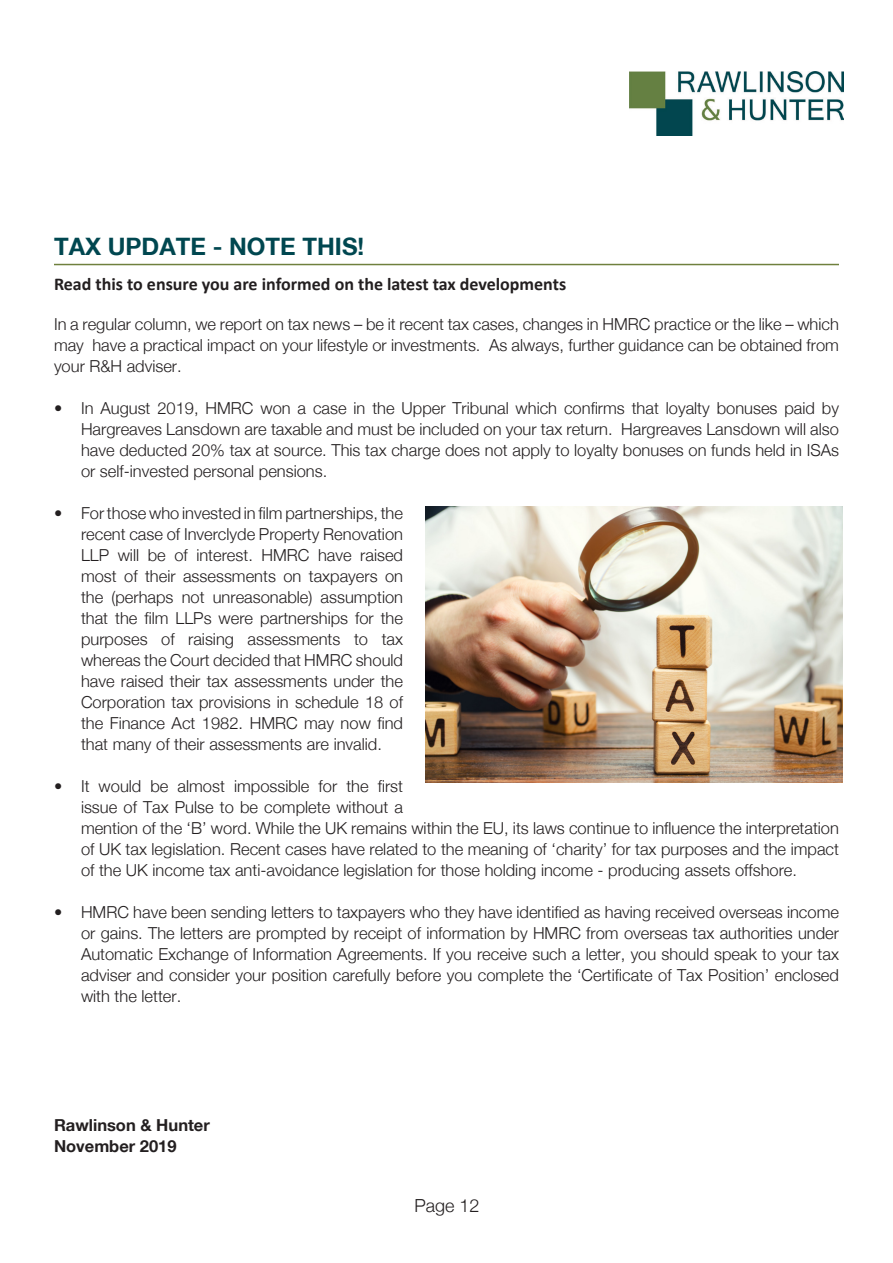
<style>
.page{position:relative;width:893px;height:1263px;background:#fff}
.page>*{position:absolute;margin:0;border:0;box-sizing:border-box;transform-origin:0 0}
.t1{font:700 24px "Helvetica Neue LT";color:#004750}
.Subheading{font:700 18px "Calibri";color:#231f20}
.t2{font:300 18px "Helvetica Neue LT";color:#231f20}
.Text{font:300 16.5px/21px "Helvetica Neue LT";color:#231f20;text-align:justify}
.Text-2{font:700 16.5px "Helvetica Neue LT";color:#231f20}
</style>
<div class="page">
<img style="left:629px;top:72px;width:215px;height:64px">
<hr style="left:54px;top:264px;width:785px;height:1px;background:#6f803d">
<img style="left:425px;top:506px;width:418px;height:276px">
<p class="t1" style="left:54px;top:232px;width:312px">TAX UPDATE - NOTE THIS!</p>
<p class="Subheading" style="left:54px;top:271px;width:514px">Read this to ensure you are informed on the latest tax developments</p>
<p class="Text" style="left:54px;top:313px;width:786px">In a regular column, we report on tax news – be it recent tax cases, changes in HMRC practice or the like – which may have a practical impact on your lifestyle or investments. As always, further guidance can be obtained from your R&amp;H adviser.</p>
<p class="Text" style="left:81px;top:397px;width:760px;text-indent:-27px">• In August 2019, HMRC won a case in the Upper Tribunal which confirms that loyalty bonuses paid by Hargreaves Lansdown are taxable and must be included on your tax return. Hargreaves Lansdown will also have deducted 20% tax at source. This tax charge does not apply to loyalty bonuses on funds held in ISAs or self-invested personal pensions.</p>
<p class="Text" style="left:81px;top:502px;width:324px;text-indent:-27px">• For those who invested in film partnerships, the recent case of Inverclyde Property Renovation LLP will be of interest. HMRC have raised most of their assessments on taxpayers on the (perhaps not unreasonable) assumption that the film LLPs were partnerships for the purposes of raising assessments to tax whereas the Court decided that HMRC should have raised their tax assessments under the Corporation tax provisions in schedule 18 of the Finance Act 1982. HMRC may now find that many of their assessments are invalid.</p>
<p class="Text" style="left:81px;top:775px;width:759px;text-align:left;text-indent:-27px">• It would be almost impossible for the first<br>issue of Tax Pulse to be complete without a<br>mention of the ‘B’ word. While the UK remains within the EU, its laws continue to influence the interpretation of UK tax legislation. Recent cases have related to the meaning of ‘charity’ for tax purposes and the impact of the UK income tax anti-avoidance legislation for those holding income - producing assets offshore.</p>
<p class="Text" style="left:81px;top:901px;width:759px;text-indent:-27px">• HMRC have been sending letters to taxpayers who they have identified as having received overseas income or gains. The letters are prompted by receipt of information by HMRC from overseas tax authorities under Automatic Exchange of Information Agreements. If you receive such a letter, you should speak to your tax adviser and consider your position carefully before you complete the ‘Certificate of Tax Position’ enclosed with the letter.</p>
<p class="Text-2" style="left:54px;top:1114px;width:157px">Rawlinson &amp; Hunter</p>
<p class="Text-2" style="left:54px;top:1135px;width:124px">November 2019</p>
<p class="t2" style="left:414px;top:1195px;width:67px">Page 12</p>
</div>
